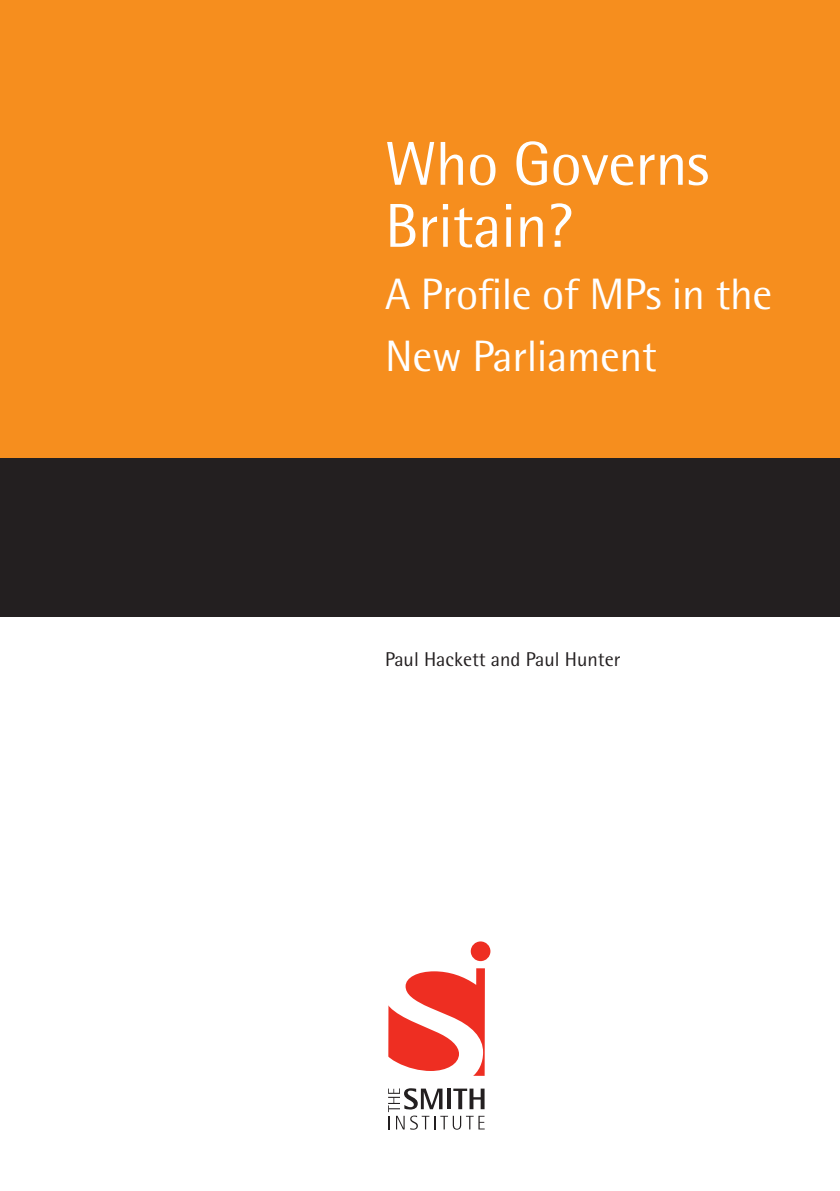
<style>
.page{position:relative;width:840px;height:1191px;background:#fff}
.page>*{position:absolute;margin:0;border:0;box-sizing:border-box;transform-origin:0 0}
.t1{font:62px/62px "Rotis Semi Sans Std";letter-spacing:-.01em;color:#fff}
.t2{font:44px/62px "Rotis Semi Sans Std";letter-spacing:-.01em;color:#fff}
.t3{font:20px "Rotis Semi Sans Std";color:#231f20}
</style>
<div class="page">
<div style="left:0;top:0;width:839px;height:458px;background:#f68e1e"></div>
<div style="left:0;top:458px;width:839px;height:158px;background:#231f20"></div>
<svg style="left:388px;top:959px;width:96px;height:170px"></svg>
<div style="left:470px;top:941px;width:20px;height:20px;background:#ee2e22;border-radius:50%"></div>
<p class="t1" style="left:385px;top:133px;width:325px">Who Governs<br>Britain?</p>
<p class="t2" style="left:385px;top:263px;width:388px">A Profile of MPs in the<br>New Parliament</p>
<p class="t3" style="left:385px;top:647px;width:237px">Paul Hackett and Paul Hunter</p>
</div>
